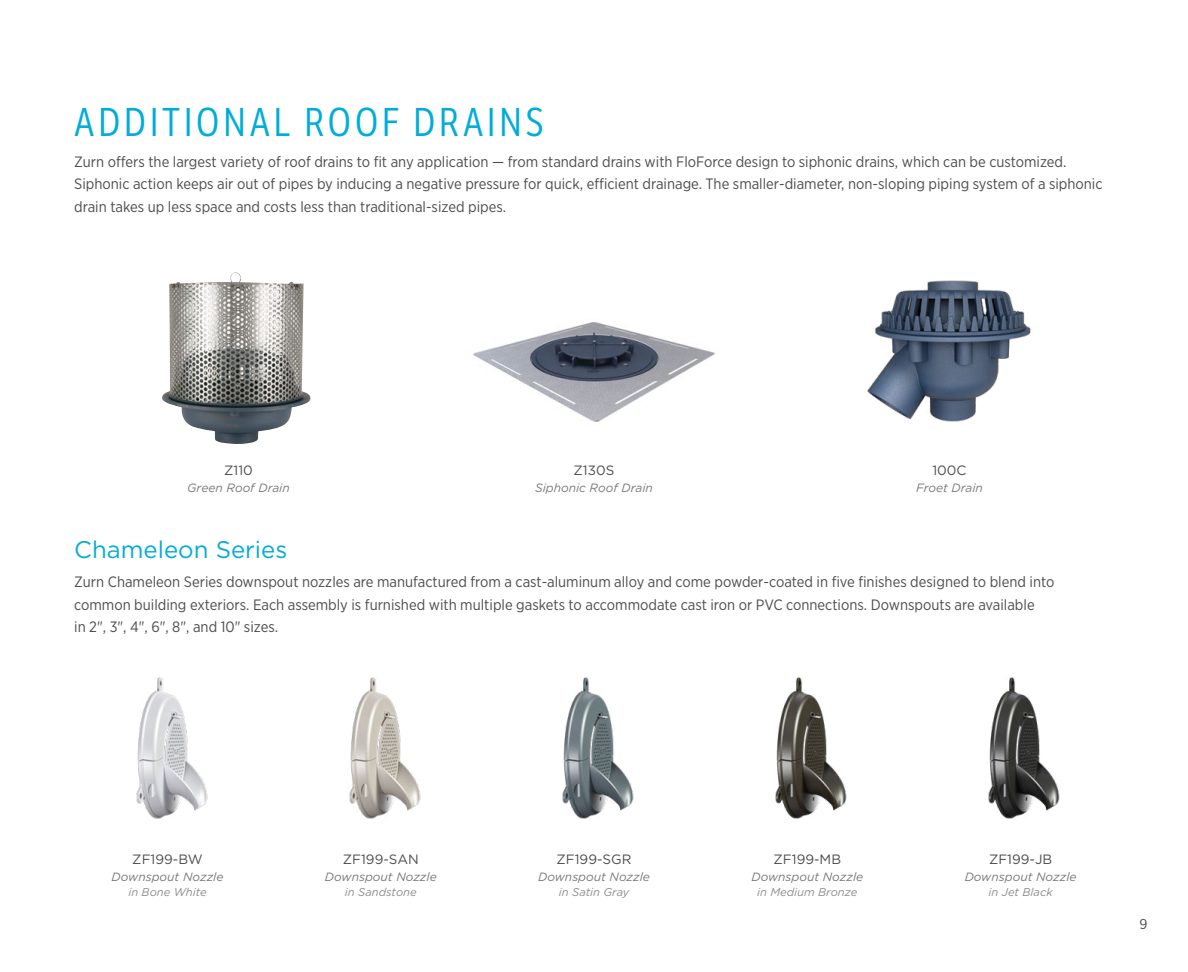
<style>
.page{position:relative;width:1188px;height:972px;background:#fff}
.page>*{position:absolute;margin:0;border:0;box-sizing:border-box;transform-origin:0 0}
.t1{font:39px "LFT Etica Condensed";letter-spacing:.1em;color:#00add8}
.t2{font:24px "Gotham";color:#00add8}
.t3{font:15px/22.5px "Gotham Narrow";color:#4d4d4f}
.t4{font:14.25px "Gotham Narrow";color:#4d4d4f}
.t5{font:13.5px "Gotham";color:#4d4d4f}
.t6{font:italic 12px "Gotham";color:#77787b}
.t7{font:italic 11.25px "Gotham";color:#898b8e}
</style>
<div class="page">
<img style="left:136px;top:677px;width:72px;height:142px">
<img style="left:349px;top:677px;width:72px;height:142px">
<img style="left:562px;top:677px;width:72px;height:142px">
<img style="left:775px;top:677px;width:72px;height:142px">
<img style="left:988px;top:677px;width:72px;height:142px">
<img style="left:162px;top:272px;width:149px;height:172px">
<img style="left:473px;top:322px;width:242px;height:100px">
<img style="left:867px;top:280px;width:164px;height:142px">
<h1 class="t1" style="left:74px;top:100px;width:471px">ADDITIONAL ROOF DRAINS</h1>
<p class="t3" style="left:74px;top:150px;width:1030px">Zurn offers the largest variety of roof drains to fit any application — from standard drains with FloForce design to siphonic drains, which can be customized.<br>Siphonic action keeps air out of pipes by inducing a negative pressure for quick, efficient drainage. The smaller-diameter, non-sloping piping system of a siphonic drain takes up less space and costs less than traditional-sized pipes.</p>
<p class="t5" style="left:224px;top:462px;width:30px">Z110</p>
<p class="t6" style="left:187px;top:481px;width:104px">Green Roof Drain</p>
<p class="t5" style="left:574px;top:462px;width:42px">Z130S</p>
<p class="t6" style="left:535px;top:481px;width:119px">Siphonic Roof Drain</p>
<p class="t5" style="left:932px;top:462px;width:36px">100C</p>
<p class="t6" style="left:916px;top:481px;width:68px">Froet Drain</p>
<h2 class="t2" style="left:74px;top:534px;width:215px">Chameleon Series</h2>
<p class="t3" style="left:74px;top:570px;width:982px">Zurn Chameleon Series downspout nozzles are manufactured from a cast-aluminum alloy and come powder-coated in five finishes designed to blend into common building exteriors. Each assembly is furnished with multiple gaskets to accommodate cast iron or PVC connections. Downspouts are available<br>in 2", 3", 4", 6", 8", and 10" sizes.</p>
<p class="t5" style="left:132px;top:850px;width:72px">ZF199-BW</p>
<p class="t6" style="left:112px;top:869px;width:113px">Downspout Nozzle</p>
<p class="t7" style="left:128px;top:885px;width:80px">in Bone White</p>
<p class="t5" style="left:343px;top:850px;width:77px">ZF199-SAN</p>
<p class="t6" style="left:325px;top:869px;width:113px">Downspout Nozzle</p>
<p class="t7" style="left:345px;top:885px;width:73px">in Sandstone</p>
<p class="t5" style="left:557px;top:850px;width:77px">ZF199-SGR</p>
<p class="t6" style="left:538px;top:869px;width:113px">Downspout Nozzle</p>
<p class="t7" style="left:559px;top:885px;width:72px">in Satin Gray</p>
<p class="t5" style="left:774px;top:850px;width:69px">ZF199-MB</p>
<p class="t6" style="left:751px;top:869px;width:113px">Downspout Nozzle</p>
<p class="t7" style="left:757px;top:885px;width:102px">in Medium Bronze</p>
<p class="t5" style="left:989px;top:850px;width:65px">ZF199-JB</p>
<p class="t6" style="left:965px;top:869px;width:113px">Downspout Nozzle</p>
<p class="t7" style="left:989px;top:885px;width:66px">in Jet Black</p>
<p class="t4" style="left:1139px;top:916px;width:10px">9</p>
</div>
